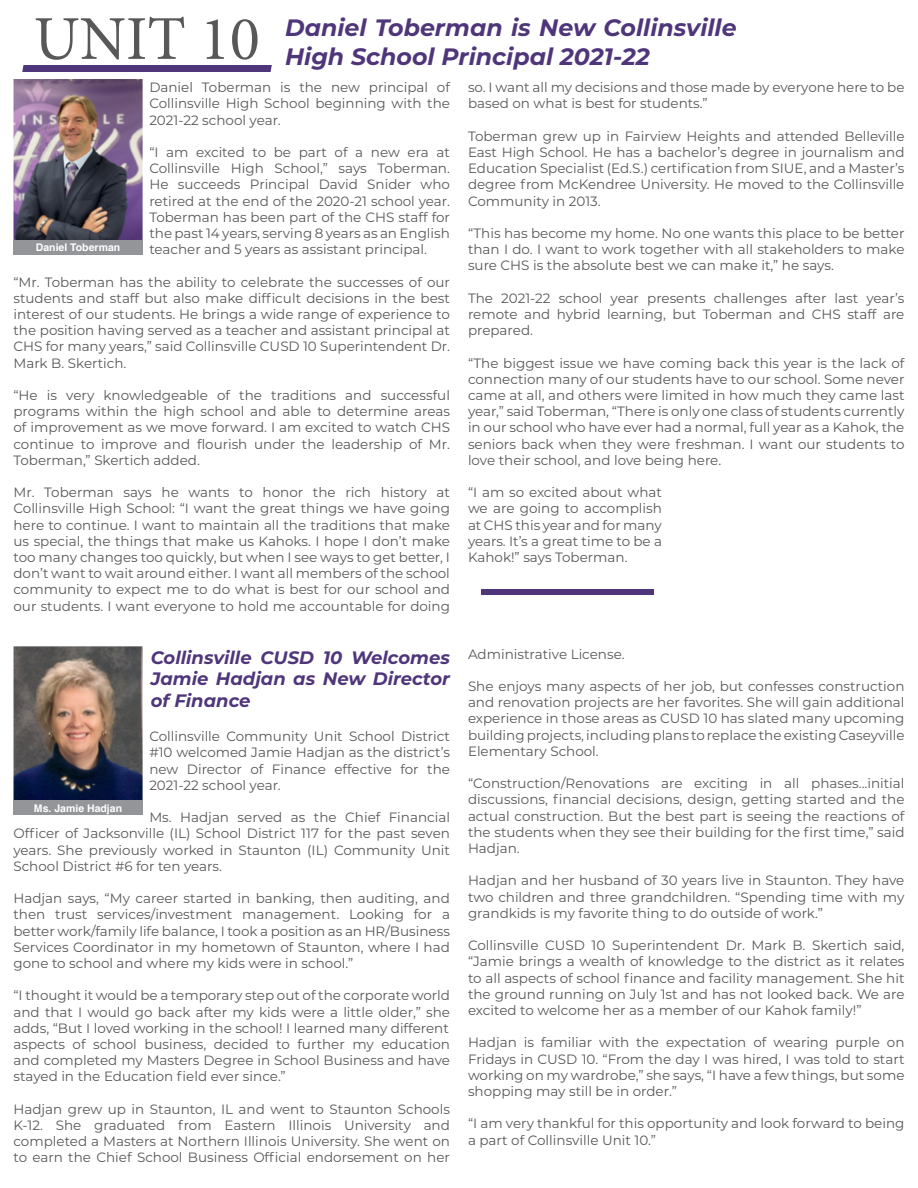
<style>
.page{position:relative;width:918px;height:1188px;background:#fff}
.page>*{position:absolute;margin:0;border:0;box-sizing:border-box;transform-origin:0 0}
.t1{font:62.4px "Minion Pro";color:#58585a}
.t2{font:italic 700 23.7px/28.5px "Montserrat";color:#4f357a}
.t3{font:italic 700 18px/21.6px "Montserrat";color:#4f357a;text-align:justify}
.t4{font:13.5px/16.2px "Montserrat";color:#58585a;text-align:justify}
.t5{font:700 10.5px "Helvetica";color:#fff}
</style>
<div class="page">
<div style="left:22px;top:65px;width:250px;height:7px;background:#4f357a"></div>
<img style="left:14px;top:79px;width:129px;height:161px">
<img style="left:14px;top:646px;width:129px;height:155px">
<div style="left:14px;top:240px;width:129px;height:14px;background:#939598"></div>
<div style="left:14px;top:801px;width:129px;height:14px;background:#939598"></div>
<div style="left:481px;top:590px;width:172px;height:5px;background:#4f357a"></div>
<h1 class="t1" style="left:34px;top:-3px;width:228px">UNIT 10</h1>
<h2 class="t2" style="left:285px;top:13px;width:453px">Daniel Toberman is New Collinsville<br>High School Principal 2021-22</h2>
<p class="t4" style="left:149px;top:79px;width:302px">Daniel Toberman is the new principal of Collinsville High School beginning with the 2021-22 school year.</p>
<p class="t4" style="left:149px;top:144px;width:302px">“I am excited to be part of a new era at Collinsville High School,” says Toberman.<br>He succeeds Principal David Snider who retired at the end of the 2020-21 school year.<br>Toberman has been part of the CHS staff for the past 14 years, serving 8 years as an English teacher and 5 years as assistant principal.</p>
<p class="t4" style="left:13px;top:273px;width:438px">“Mr. Toberman has the ability to celebrate the successes of our students and staff but also make difficult decisions in the best interest of our students. He brings a wide range of experience to the position having served as a teacher and assistant principal at CHS for many years,” said Collinsville CUSD 10 Superintendent Dr.<br>Mark B. Skertich.</p>
<p class="t4" style="left:13px;top:387px;width:438px">“He is very knowledgeable of the traditions and successful programs within the high school and able to determine areas of improvement as we move forward. I am excited to watch CHS continue to improve and flourish under the leadership of Mr.<br>Toberman,” Skertich added.</p>
<p class="t4" style="left:13px;top:484px;width:438px">Mr. Toberman says he wants to honor the rich history at Collinsville High School: “I want the great things we have going here to continue. I want to maintain all the traditions that make us special, the things that make us Kahoks. I hope I don’t make too many changes too quickly, but when I see ways to get better, I don’t want to wait around either. I want all members of the school community to expect me to do what is best for our school and our students. I want everyone to hold me accountable for doing</p>
<p class="t5" style="left:36px;top:239px;width:86px">Daniel Toberman</p>
<h3 class="t3" style="left:151px;top:646px;width:301px">Collinsville CUSD 10 Welcomes Jamie Hadjan as New Director of Finance</h3>
<p class="t4" style="left:149px;top:728px;width:302px">Collinsville Community Unit School District #10 welcomed Jamie Hadjan as the district’s new Director of Finance effective for the 2021-22 school year.</p>
<p class="t4" style="left:13px;top:809px;width:438px;text-indent:136px">Ms. Hadjan served as the Chief Financial Officer of Jacksonville (IL) School District 117 for the past seven years. She previously worked in Staunton (IL) Community Unit School District #6 for ten years.</p>
<p class="t4" style="left:13px;top:890px;width:438px">Hadjan says, “My career started in banking, then auditing, and then trust services/investment management. Looking for a better work/family life balance, I took a position as an HR/Business Services Coordinator in my hometown of Staunton, where I had gone to school and where my kids were in school.”</p>
<p class="t4" style="left:13px;top:987px;width:438px">“I thought it would be a temporary step out of the corporate world and that I would go back after my kids were a little older,” she adds, “But I loved working in the school! I learned many different aspects of school business, decided to further my education and completed my Masters Degree in School Business and have stayed in the Education field ever since.”</p>
<p class="t4" style="left:13px;top:1100px;width:438px">Hadjan grew up in Staunton, IL and went to Staunton Schools K-12. She graduated from Eastern Illinois University and completed a Masters at Northern Illinois University. She went on to earn the Chief School Business Official endorsement on her</p>
<p class="t5" style="left:34px;top:800px;width:90px">Ms. Jamie Hadjan</p>
<p class="t4" style="left:468px;top:79px;width:438px">so. I want all my decisions and those made by everyone here to be based on what is best for students.”</p>
<p class="t4" style="left:468px;top:127px;width:438px">Toberman grew up in Fairview Heights and attended Belleville East High School. He has a bachelor’s degree in journalism and Education Specialist (Ed.S.) certification from SIUE, and a Master’s degree from McKendree University. He moved to the Collinsville Community in 2013.</p>
<p class="t4" style="left:468px;top:225px;width:438px">“This has become my home. No one wants this place to be better than I do. I want to work together with all stakeholders to make sure CHS is the absolute best we can make it,” he says.</p>
<p class="t4" style="left:468px;top:289px;width:438px">The 2021-22 school year presents challenges after last year’s remote and hybrid learning, but Toberman and CHS staff are prepared.</p>
<p class="t4" style="left:468px;top:354px;width:438px">“The biggest issue we have coming back this year is the lack of connection many of our students have to our school. Some never came at all, and others were limited in how much they came last year,” said Toberman, “There is only one class of students currently in our school who have ever had a normal, full year as a Kahok, the seniors back when they were freshman. I want our students to love their school, and love being here.</p>
<p class="t4" style="left:468px;top:484px;width:195px">“I am so excited about what we are going to accomplish at CHS this year and for many years. It’s a great time to be a Kahok!” says Toberman.</p>
<p class="t4" style="left:468px;top:645px;width:158px">Administrative License.</p>
<p class="t4" style="left:468px;top:678px;width:438px">She enjoys many aspects of her job, but confesses construction and renovation projects are her favorites. She will gain additional experience in those areas as CUSD 10 has slated many upcoming building projects, including plans to replace the existing Caseyville Elementary School.</p>
<p class="t4" style="left:468px;top:775px;width:438px">“Construction/Renovations are exciting in all phases...initial discussions, financial decisions, design, getting started and the actual construction. But the best part is seeing the reactions of the students when they see their building for the first time,” said Hadjan.</p>
<p class="t4" style="left:468px;top:872px;width:438px">Hadjan and her husband of 30 years live in Staunton. They have two children and three grandchildren. “Spending time with my grandkids is my favorite thing to do outside of work.”</p>
<p class="t4" style="left:468px;top:937px;width:438px">Collinsville CUSD 10 Superintendent Dr. Mark B. Skertich said, “Jamie brings a wealth of knowledge to the district as it relates to all aspects of school finance and facility management. She hit the ground running on July 1st and has not looked back. We are excited to welcome her as a member of our Kahok family!”</p>
<p class="t4" style="left:468px;top:1034px;width:438px">Hadjan is familiar with the expectation of wearing purple on Fridays in CUSD 10. “From the day I was hired, I was told to start working on my wardrobe,” she says, “I have a few things, but some shopping may still be in order.”</p>
<p class="t4" style="left:468px;top:1115px;width:438px">“I am very thankful for this opportunity and look forward to being a part of Collinsville Unit 10.”</p>
</div>
